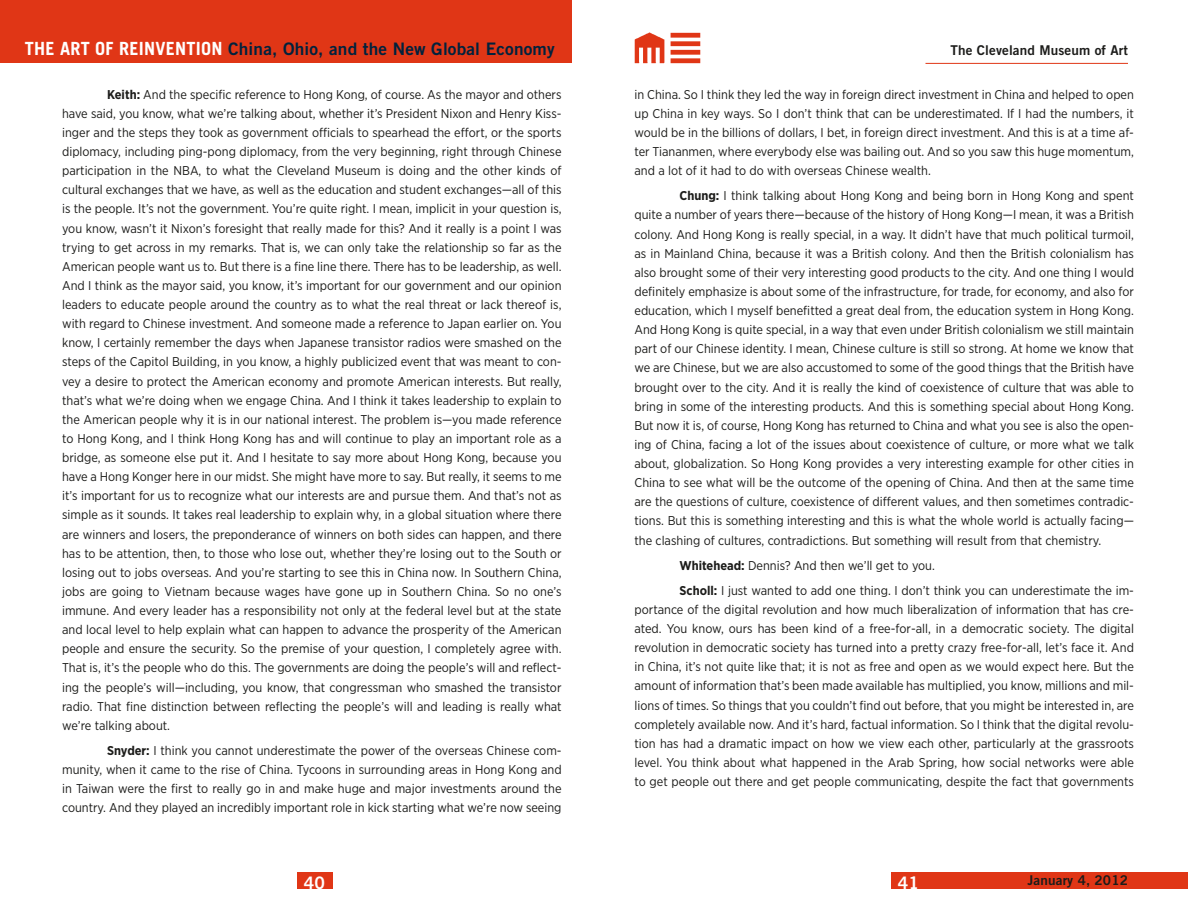
<style>
.page{position:relative;width:1188px;height:918px;background:#fff}
.page>*{position:absolute;margin:0;border:0;box-sizing:border-box;transform-origin:0 0}
.t1{font:17.25px "Trade Gothic Bold Two";letter-spacing:.01em;color:#00223d}
.t2{font:17.25px "Trade Gothic Bold Two";color:#fff}
.t3{font:13.5px "Trade Gothic Bold Two";letter-spacing:.01em;color:#1c1c1a}
.t4{font:12.75px/19.2px "Gotham Narrow";color:#1c1c1a;text-align:justify}
.s1{font-family:"Trade Gothic";font-weight:700;font-size:18.15px;color:#fff}
.s2{font-weight:700}
</style>
<div class="page">
<div style="left:297px;top:872px;width:35px;height:17px;background:#e03616"></div>
<div style="left:891px;top:872px;width:297px;height:17px;background:#e03616"></div>
<img style="left:634px;top:32px;width:67px;height:32px">
<div style="left:0;top:0;width:572px;height:63px;background:#e03616"></div>
<hr style="left:926px;top:63px;width:202px;height:1px;background:#e03616">
<h1 class="t1" style="left:25px;top:38px;width:532px"><span class="s1">THE ART OF REINVENTION</span> China, Ohio, and the New Global Economy</h1>
<p class="t3" style="left:951px;top:42px;width:179px">The Cleveland Museum of Art</p>
<p class="t4" style="left:62px;top:85px;width:501px;text-indent:45px"><span class="s2">Keith:</span> And the specific reference to Hong Kong, of course. As the mayor and others have said, you know, what we’re talking about, whether it’s President Nixon and Henry Kiss&shy;inger and the steps they took as government officials to spearhead the effort, or the sports diplomacy, including ping-pong diplomacy, from the very beginning, right through Chinese participation in the NBA, to what the Cleveland Museum is doing and the other kinds of cultural exchanges that we have, as well as the education and student exchanges—all of this is the people. It’s not the government. You’re quite right. I mean, implicit in your question is, you know, wasn’t it Nixon’s foresight that really made for this? And it really is a point I was trying to get across in my remarks. That is, we can only take the relationship so far as the American people want us to. But there is a fine line there. There has to be leadership, as well.<br>And I think as the mayor said, you know, it’s important for our government and our opinion leaders to educate people around the country as to what the real threat or lack thereof is, with regard to Chinese investment. And someone made a reference to Japan earlier on. You know, I certainly remember the days when Japanese transistor radios were smashed on the steps of the Capitol Building, in you know, a highly publicized event that was meant to con&shy;vey a desire to protect the American economy and promote American interests. But really, that’s what we’re doing when we engage China. And I think it takes leadership to explain to the American people why it is in our national interest. The problem is—you made reference to Hong Kong, and I think Hong Kong has and will continue to play an important role as a bridge, as someone else put it. And I hesitate to say more about Hong Kong, because you have a Hong Konger here in our midst. She might have more to say. But really, it seems to me it’s important for us to recognize what our interests are and pursue them. And that’s not as simple as it sounds. It takes real leadership to explain why, in a global situation where there are winners and losers, the preponderance of winners on both sides can happen, and there has to be attention, then, to those who lose out, whether they’re losing out to the South or losing out to jobs overseas. And you’re starting to see this in China now. In Southern China, jobs are going to Vietnam because wages have gone up in Southern China. So no one’s immune. And every leader has a responsibility not only at the federal level but at the state and local level to help explain what can happen to advance the prosperity of the American people and ensure the security. So the premise of your question, I completely agree with.<br>That is, it’s the people who do this. The governments are doing the people’s will and reflect&shy;ing the people’s will—including, you know, that congressman who smashed the transistor radio. That fine distinction between reflecting the people’s will and leading is really what we’re talking about.</p>
<p class="t4" style="left:62px;top:741px;width:501px;text-indent:45px"><span class="s2">Snyder:</span> I think you cannot underestimate the power of the overseas Chinese com&shy;munity, when it came to the rise of China. Tycoons in surrounding areas in Hong Kong and in Taiwan were the first to really go in and make huge and major investments around the country. And they played an incredibly important role in kick starting what we’re now seeing</p>
<p class="t4" style="left:635px;top:85px;width:501px">in China. So I think they led the way in foreign direct investment in China and helped to open up China in key ways. So I don’t think that can be underestimated. If I had the numbers, it would be in the billions of dollars, I bet, in foreign direct investment. And this is at a time af&shy;ter Tiananmen, where everybody else was bailing out. And so you saw this huge momentum, and a lot of it had to do with overseas Chinese wealth.</p>
<p class="t4" style="left:635px;top:186px;width:501px;text-indent:45px"><span class="s2">Chung:</span> I think talking about Hong Kong and being born in Hong Kong and spent quite a number of years there—because of the history of Hong Kong—I mean, it was a British colony. And Hong Kong is really special, in a way. It didn’t have that much political turmoil, as in Mainland China, because it was a British colony. And then the British colonialism has also brought some of their very interesting good products to the city. And one thing I would definitely emphasize is about some of the infrastructure, for trade, for economy, and also for education, which I myself benefitted a great deal from, the education system in Hong Kong.<br>And Hong Kong is quite special, in a way that even under British colonialism we still maintain part of our Chinese identity. I mean, Chinese culture is still so strong. At home we know that we are Chinese, but we are also accustomed to some of the good things that the British have brought over to the city. And it is really the kind of coexistence of culture that was able to bring in some of the interesting products. And this is something special about Hong Kong.<br>But now it is, of course, Hong Kong has returned to China and what you see is also the open&shy;ing of China, facing a lot of the issues about coexistence of culture, or more what we talk about, globalization. So Hong Kong provides a very interesting example for other cities in China to see what will be the outcome of the opening of China. And then at the same time are the questions of culture, coexistence of different values, and then sometimes contradic&shy;tions. But this is something interesting and this is what the whole world is actually facing— the clashing of cultures, contradictions. But something will result from that chemistry.</p>
<p class="t4" style="left:679px;top:553px;width:456px;line-height:25.2px"><span class="s2">Whitehead:</span> Dennis? And then we’ll get to you.<br><span class="s2">Scholl:</span> I just wanted to add one thing. I don’t think you can underestimate the im-</p>
<p class="t4" style="left:635px;top:600px;width:501px">portance of the digital revolution and how much liberalization of information that has cre&shy;ated. You know, ours has been kind of a free-for-all, in a democratic society. The digital revolution in democratic society has turned into a pretty crazy free-for-all, let’s face it. And in China, it’s not quite like that; it is not as free and open as we would expect here. But the amount of information that’s been made available has multiplied, you know, millions and mil&shy;lions of times. So things that you couldn’t find out before, that you might be interested in, are completely available now. And it’s hard, factual information. So I think that the digital revolu&shy;tion has had a dramatic impact on how we view each other, particularly at the grassroots level. You think about what happened in the Arab Spring, how social networks were able to get people out there and get people communicating, despite the fact that governments</p>
<h1 class="t2" style="left:304px;top:872px;width:23px">40</h1>
<h1 class="t2" style="left:898px;top:872px;width:23px">41</h1>
<p class="t3" style="left:1028px;top:871px;width:102px">January 4, 2012</p>
</div>
